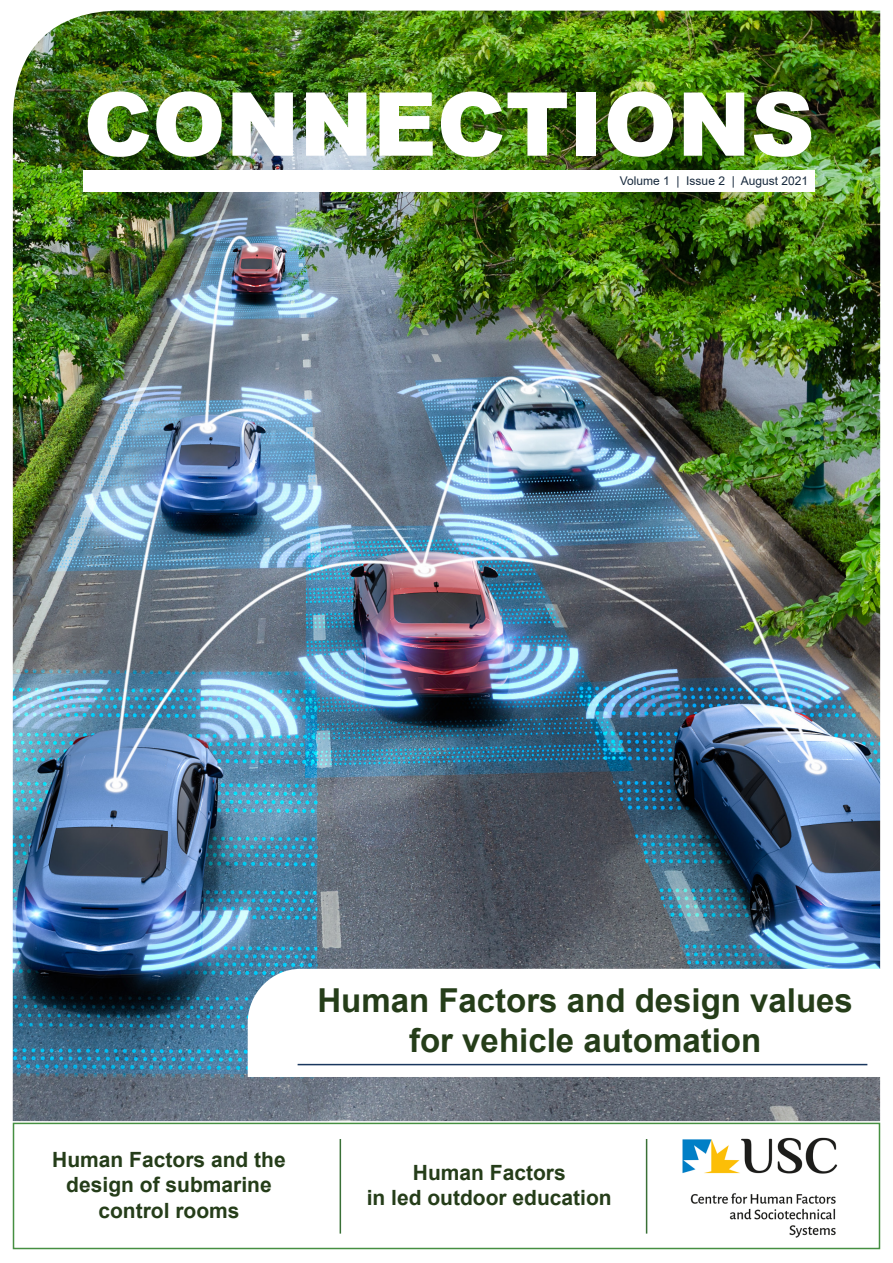
<style>
.page{position:relative;width:893px;height:1263px;background:#fff}
.page>*{position:absolute;margin:0;border:0;box-sizing:border-box;transform-origin:0 0}
.t1{font:900 88.35px "Arial";color:#fff}
.t2{font:700 33px/39.6px "Arial";color:#253d19;text-align:center}
.t3{font:700 21px/25.2px "Arial";color:#253d19;text-align:center}
.t4{font:12px "Arial";color:#17293d}
</style>
<div class="page">
<img style="left:13px;top:11px;width:867px;height:1110px">
<div style="left:13px;top:1123px;width:867px;height:126px;background:#fff;border:2px solid #468f41"></div>
<div style="left:84px;top:170px;width:731px;height:22px;background:#fff"></div>
<svg style="left:248px;top:969px;width:632px;height:108px"></svg>
<hr style="left:298px;top:1064px;width:569px;height:1px;background:#19365e">
<img style="left:682px;top:1137px;width:156px;height:101px">
<hr style="left:340px;top:1139px;width:1px;height:94px;background:#397036">
<hr style="left:646px;top:1139px;width:1px;height:94px;background:#397036">
<p class="t1" style="left:84px;top:60px;width:732px">CONNECTIONS</p>
<p class="t4" style="left:620px;top:173px;width:190px">Volume 1 | Issue 2 | August 2021</p>
<p class="t2" style="left:317px;top:981px;width:537px">Human Factors and design values for vehicle automation</p>
<p class="t3" style="left:52px;top:1147px;width:235px">Human Factors and the design of submarine control rooms</p>
<p class="t3" style="left:413px;top:1160px;width:154px">Human Factors</p>
<p class="t3" style="left:367px;top:1185px;width:247px">in led outdoor education</p>
</div>
